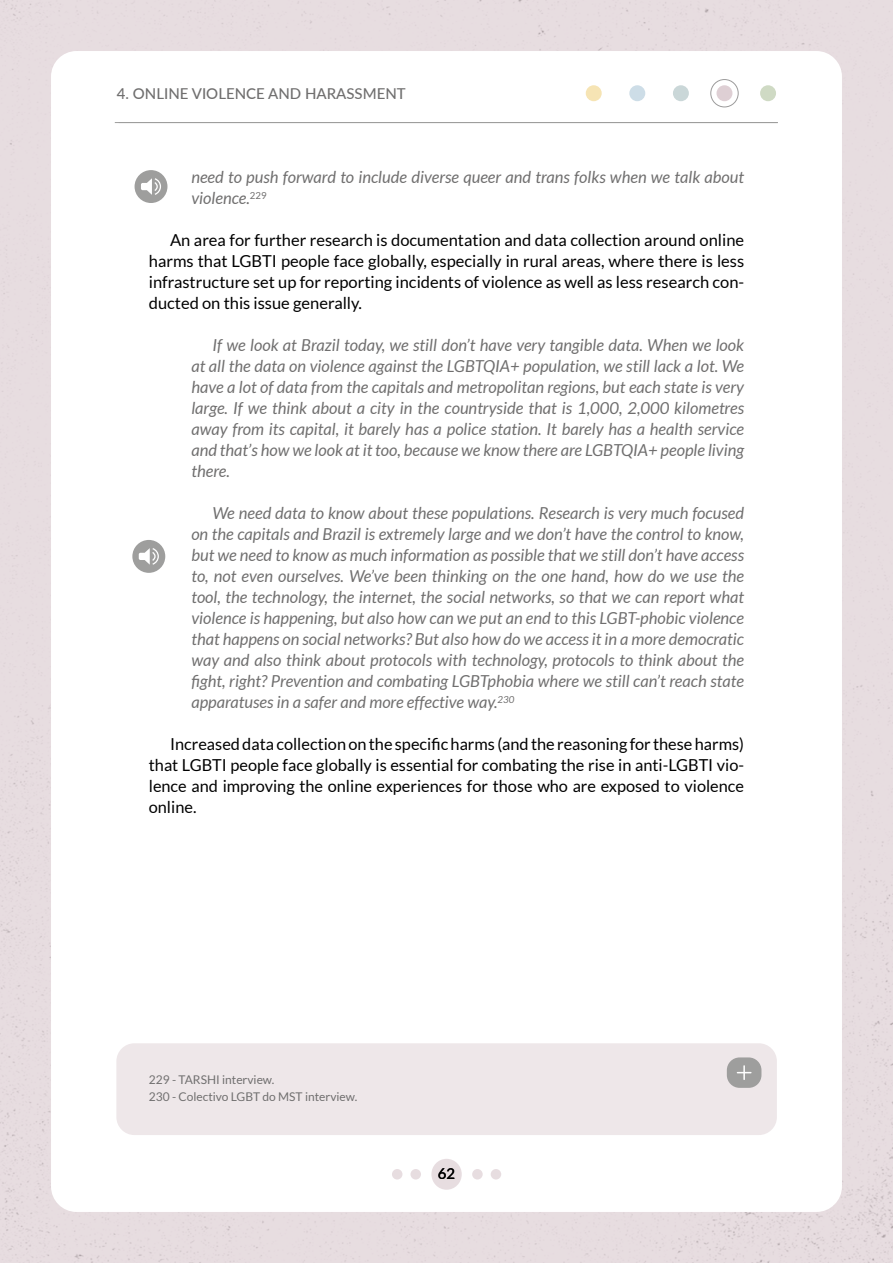
<style>
.page{position:relative;width:893px;height:1263px;background:#e7dde0}
.page>*{position:absolute;margin:0;border:0;box-sizing:border-box;transform-origin:0 0}
.citazione{font:italic 16.5px/21px "Lato";color:#706f6f;text-align:justify}
.corpo_base{font:16.5px/21px "Lato";color:#000;text-align:justify}
.t1{font:500 15px "Lato";color:#706f6f}
.t2{font:500 15px "Lato";color:#000}
.note_a_piè_pagina{font:12px "Lato";color:#706f6f}
</style>
<div class="page">
<div style="left:51px;top:51px;width:791px;height:1161px;background:#fff;border-radius:26px"></div>
<hr style="left:115px;top:122px;width:663px;height:1px;background:#9e9e9d">
<div style="left:710px;top:79px;width:29px;height:28px;border:1px solid #706f6f;border-radius:50%"></div>
<div style="left:431px;top:1159px;width:31px;height:31px;background:#e7dde0;border-radius:50%"></div>
<div style="left:472px;top:1169px;width:11px;height:10px;background:#e7dde0;border-radius:50%"></div>
<div style="left:392px;top:1169px;width:10px;height:10px;background:#e7dde0;border-radius:50%"></div>
<div style="left:491px;top:1169px;width:10px;height:10px;background:#e7dde0;border-radius:50%"></div>
<div style="left:410px;top:1169px;width:11px;height:10px;background:#e7dde0;border-radius:50%"></div>
<div style="left:629px;top:85px;width:16px;height:16px;background:#cddde7;border-radius:50%"></div>
<div style="left:673px;top:85px;width:16px;height:16px;background:#cad7d8;border-radius:50%"></div>
<div style="left:716px;top:85px;width:16px;height:16px;background:#decfd4;border-radius:50%"></div>
<div style="left:760px;top:85px;width:16px;height:16px;background:#cfdac4;border-radius:50%"></div>
<div style="left:586px;top:85px;width:16px;height:16px;background:#f6e4b4;border-radius:50%"></div>
<div style="left:135px;top:170px;width:32px;height:33px;background:#9e9e9d;border-radius:50%"></div>
<svg style="left:141px;top:178px;width:20px;height:17px"></svg>
<div style="left:132px;top:540px;width:33px;height:33px;background:#9e9e9d;border-radius:50%"></div>
<svg style="left:139px;top:548px;width:20px;height:17px"></svg>
<div style="left:116px;top:1043px;width:661px;height:92px;background:#eee7e9;border-radius:18px"></div>
<div style="left:727px;top:1057px;width:34px;height:31px;background:#9e9e9d;border-radius:13px"></div>
<svg style="left:737px;top:1066px;width:14px;height:13px"></svg>
<p class="t1" style="left:117px;top:83px;width:290px">4. ONLINE VIOLENCE AND HARASSMENT</p>
<p class="citazione" style="left:191px;top:167px;width:554px">need to push forward to include diverse queer and trans folks when we talk about violence.<sup>229</sup></p>
<p class="corpo_base" style="left:149px;top:230px;width:597px;text-indent:21px">An area for further research is documentation and data collection around online harms that LGBTI people face globally, especially in rural areas, where there is less infrastructure set up for reporting incidents of violence as well as less research con&shy;ducted on this issue generally.</p>
<p class="citazione" style="left:191px;top:335px;width:554px;text-indent:21px">If we look at Brazil today, we still don’t have very tangible data. When we look at all the data on violence against the LGBTQIA+ population, we still lack a lot. We have a lot of data from the capitals and metropolitan regions, but each state is very large. If we think about a city in the countryside that is 1,000, 2,000 kilometres away from its capital, it barely has a police station. It barely has a health service and that’s how we look at it too, because we know there are LGBTQIA+ people living there.</p>
<p class="citazione" style="left:191px;top:503px;width:554px;text-indent:21px">We need data to know about these populations. Research is very much focused on the capitals and Brazil is extremely large and we don’t have the control to know, but we need to know as much information as possible that we still don’t have access to, not even ourselves. We’ve been thinking on the one hand, how do we use the tool, the technology, the internet, the social networks, so that we can report what violence is happening, but also how can we put an end to this LGBT-phobic violence that happens on social networks? But also how do we access it in a more democratic way and also think about protocols with technology, protocols to think about the fight, right? Prevention and combating LGBTphobia where we still can’t reach state apparatuses in a safer and more effective way.<sup>230</sup></p>
<p class="corpo_base" style="left:149px;top:734px;width:597px;text-indent:21px">Increased data collection on the specific harms (and the reasoning for these harms) that LGBTI people face globally is essential for combating the rise in anti-LGBTI vio&shy;lence and improving the online experiences for those who are exposed to violence online.</p>
<p class="note_a_piè_pagina" style="left:149px;top:1073px;width:127px">229 - TARSHI interview.</p>
<p class="note_a_piè_pagina" style="left:149px;top:1090px;width:210px">230 - Colectivo LGBT do MST interview.</p>
<p class="t2" style="left:438px;top:1163px;width:19px">62</p>
</div>
